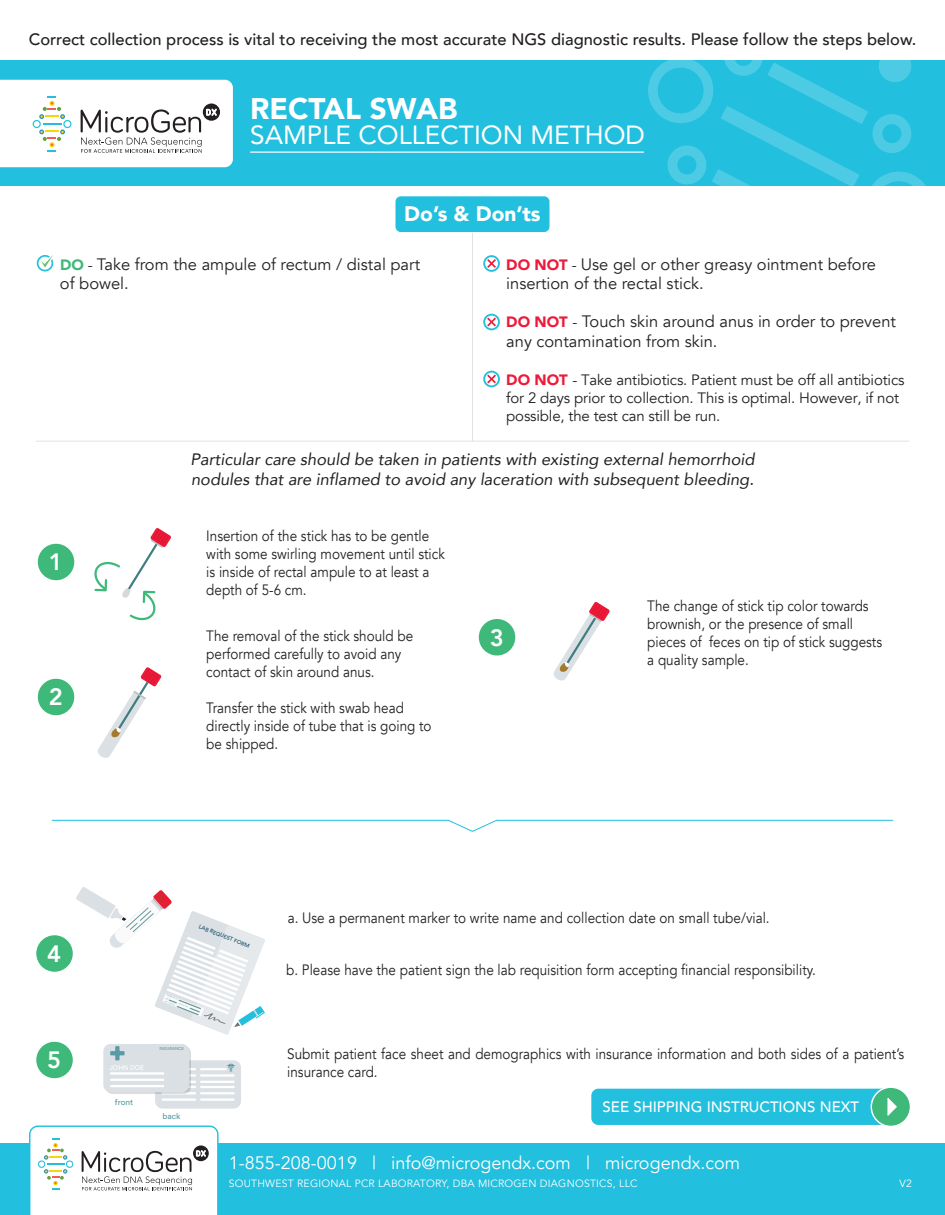
<style>
.page{position:relative;width:945px;height:1215px;background:#fff}
.page>*{position:absolute;margin:0;border:0;box-sizing:border-box;transform-origin:0 0}
.t1{font:900 29.85px "Avenir";color:#fff}
.t2{font:26.25px "Avenir";color:#fff}
.t3{font:800 23.55px "Avenir";color:#fff}
.t4{font:900 21px "Avenir";color:#fff}
.t5{font:18px "Avenir";color:#fff}
.t6{font:16.5px/19.8px "Avenir";color:#231f20}
.t7{font:italic 16.5px/19.8px "Avenir";color:#231f20}
.t8{font:500 16.5px "Avenir";color:#231f20}
.t9{font:15px/18px "Avenir";color:#231f20;scale:.9 1}
.t10{font:15px/18px "Avenir";color:#231f20}
.t11{font:500 15px "Avenir";color:#fff}
.t12{font:10.5px "Avenir";letter-spacing:.02em;color:#fff}
.t13{font:8.4px "Circular Std";color:#5a9ba7}
.t14{font:6.75px "Circular Std";color:#fff}
.t15{font:5.55px "Circular Std";color:#124d63}
.t16{font:4.35px "Circular Std";color:#68999a}
.s1{font-weight:900;font-size:15px;color:#3fb97a}
.s2{font-size:15px}
.s3{font-weight:900;font-size:15px;color:#ed1a3a}
.s4{font-weight:900;color:#ed1a3a}
</style>
<div class="page">
<div style="left:0;top:61px;width:945px;height:125px;background:#22bfde"></div>
<div style="left:0;top:1143px;width:945px;height:72px;background:#22bfde"></div>
<svg style="left:648px;top:60px;width:284px;height:126px"></svg>
<hr style="left:250px;top:152px;width:394px;height:1px;background:#fff">
<svg style="left:37px;top:255px;width:16px;height:16px"></svg>
<div style="left:483px;top:255px;width:17px;height:17px;border:2px solid #22bfde;border-radius:50%"></div>
<svg style="left:487px;top:259px;width:9px;height:9px"></svg>
<div style="left:483px;top:314px;width:17px;height:16px;border:2px solid #22bfde;border-radius:50%"></div>
<svg style="left:487px;top:318px;width:9px;height:8px"></svg>
<div style="left:483px;top:371px;width:17px;height:16px;border:2px solid #22bfde;border-radius:50%"></div>
<svg style="left:487px;top:375px;width:9px;height:8px"></svg>
<hr style="left:472px;top:233px;width:1px;height:208px;background:#e1e2e4">
<hr style="left:36px;top:441px;width:873px;height:1px;background:#e1e2e4">
<div style="left:396px;top:196px;width:153px;height:36px;background:#22bfde;border-radius:5px"></div>
<hr style="left:52px;top:820px;width:396px;height:1px;background:#22bfde">
<hr style="left:497px;top:820px;width:396px;height:1px;background:#22bfde">
<svg style="left:447px;top:819px;width:51px;height:13px"></svg>
<div style="left:37px;top:543px;width:38px;height:38px;background:#3fb97a;border-radius:50%"></div>
<div style="left:36px;top:542px;width:40px;height:40px;border:1px solid #fff;border-radius:50%"></div>
<div style="left:478px;top:618px;width:38px;height:38px;background:#3fb97a;border-radius:50%"></div>
<div style="left:477px;top:618px;width:40px;height:39px;border:1px solid #fff;border-radius:50%"></div>
<div style="left:37px;top:678px;width:38px;height:38px;background:#3fb97a;border-radius:50%"></div>
<div style="left:36px;top:677px;width:40px;height:40px;border:1px solid #fff;border-radius:50%"></div>
<svg style="left:553px;top:602px;width:57px;height:79px"></svg>
<svg style="left:98px;top:667px;width:64px;height:91px"></svg>
<svg style="left:94px;top:528px;width:77px;height:93px"></svg>
<svg style="left:0;top:79px;width:233px;height:89px;background:#ebefee"></svg>
<svg style="left:29px;top:1126px;width:190px;height:89px"></svg>
<div style="left:155px;top:1060px;width:86px;height:49px;background:#dbe0e4;border-radius:7px"></div>
<hr style="left:162px;top:1068px;width:34px;height:2px;background:#fff">
<hr style="left:162px;top:1074px;width:34px;height:3px;background:#fff">
<hr style="left:162px;top:1081px;width:34px;height:2px;background:#fff">
<hr style="left:162px;top:1086px;width:34px;height:2px;background:#fff">
<hr style="left:162px;top:1092px;width:34px;height:2px;background:#fff">
<hr style="left:162px;top:1098px;width:34px;height:3px;background:#fff">
<hr style="left:200px;top:1074px;width:34px;height:3px;background:#fff">
<hr style="left:200px;top:1068px;width:27px;height:2px;background:#fff">
<hr style="left:200px;top:1081px;width:34px;height:2px;background:#fff">
<hr style="left:200px;top:1086px;width:34px;height:2px;background:#fff">
<hr style="left:200px;top:1092px;width:34px;height:2px;background:#fff">
<hr style="left:200px;top:1098px;width:34px;height:3px;background:#fff">
<svg style="left:227px;top:1063px;width:8px;height:9px"></svg>
<svg style="left:105px;top:1046px;width:86px;height:48px"></svg>
<div style="left:103px;top:1044px;width:86px;height:48px;background:#dbe0e4;border-radius:7px"></div>
<svg style="left:110px;top:1046px;width:15px;height:14px"></svg>
<hr style="left:110px;top:1072px;width:54px;height:3px;background:#fff">
<hr style="left:110px;top:1079px;width:54px;height:2px;background:#fff">
<hr style="left:110px;top:1085px;width:54px;height:2px;background:#fff">
<div style="left:36px;top:935px;width:37px;height:37px;background:#3fb97a;border-radius:50%"></div>
<div style="left:35px;top:934px;width:39px;height:39px;border:1px solid #fff;border-radius:50%"></div>
<div style="left:36px;top:1041px;width:37px;height:38px;background:#3fb97a;border-radius:50%"></div>
<div style="left:35px;top:1040px;width:39px;height:40px;border:1px solid #fff;border-radius:50%"></div>
<div style="left:591px;top:1089px;width:308px;height:36px;background:#22bfde;border-radius:7px"></div>
<div style="left:871px;top:1087px;width:39px;height:39px;background:#3fb97a;border-radius:50%"></div>
<div style="left:871px;top:1086px;width:40px;height:41px;border:1px solid #fff;border-radius:50%"></div>
<svg style="left:887px;top:1098px;width:10px;height:18px"></svg>
<svg style="left:76px;top:887px;width:189px;height:148px"></svg>
<p class="t8" style="left:29px;top:25px;width:889px">Correct collection process is vital to receiving the most accurate NGS diagnostic results. Please follow the steps below.</p>
<h1 class="t1" style="left:250px;top:83px;width:209px">RECTAL SWAB</h1>
<h2 class="t2" style="left:250px;top:114px;width:396px">SAMPLE COLLECTION METHOD</h2>
<h3 class="t4" style="left:404px;top:195px;width:138px">Do’s &amp; Don’ts</h3>
<p class="t6" style="left:60px;top:254px;width:362px"><span class="s1">DO</span> <span class="s2">-</span> Take from the ampule of rectum / distal part of bowel.</p>
<p class="t6" style="left:506px;top:254px;width:371px"><span class="s3">DO NOT</span> <span class="s2">-</span> Use gel or other greasy ointment before insertion of the rectal stick.</p>
<p class="t6" style="left:506px;top:312px;width:391px"><span class="s3">DO NOT</span> <span class="s2">-</span> Touch skin around anus in order to prevent any contamination from skin.</p>
<p class="t10" style="left:506px;top:372px;width:400px"><span class="s4">DO NOT</span> - Take antibiotics. Patient must be off all antibiotics for 2 days prior to collection. This is optimal. However, if not possible, the test can still be run.</p>
<h3 class="t3" style="left:49px;top:544px;width:15px">1</h3>
<h3 class="t3" style="left:49px;top:679px;width:15px">2</h3>
<h3 class="t3" style="left:47px;top:935px;width:15px">4</h3>
<p class="t7" style="left:190px;top:449px;width:566px">Particular care should be taken in patients with existing external hemorrhoid nodules that are inflamed to avoid any laceration with subsequent bleeding.</p>
<p class="t9" style="left:206px;top:527px;width:267px">Insertion of the stick has to be gentle with some swirling movement until stick is inside of rectal ampule to at least a depth of 5-6 cm.</p>
<p class="t9" style="left:206px;top:627px;width:231px">The removal of the stick should be performed carefully to avoid any contact of skin around anus.</p>
<p class="t9" style="left:206px;top:699px;width:252px">Transfer the stick with swab head directly inside of tube that is going to be shipped.</p>
<h3 class="t3" style="left:490px;top:619px;width:15px">3</h3>
<p class="t9" style="left:647px;top:597px;width:263px">The change of stick tip color towards brownish, or the presence of small pieces of feces on tip of stick suggests a quality sample.</p>
<p class="t15" style="left:200px;top:923px;width:56px;rotate:21deg">LAB REQUEST FORM</p>
<p class="t9" style="left:288px;top:909px;width:537px">a. Use a permanent marker to write name and collection date on small tube/vial.</p>
<p class="t9" style="left:286px;top:961px;width:590px">b. Please have the patient sign the lab requisition form accepting financial responsibility.</p>
<p class="t16" style="left:159px;top:1046px;width:26px">INSURANCE</p>
<h3 class="t3" style="left:47px;top:1042px;width:15px">5</h3>
<p class="t9" style="left:287px;top:1045px;width:687px">Submit patient face sheet and demographics with insurance information and both sides of a patient’s insurance card.</p>
<p class="t11" style="left:602px;top:1094px;width:258px">SEE SHIPPING INSTRUCTIONS NEXT</p>
<p class="t14" style="left:109px;top:1064px;width:36px">JOHN DOE</p>
<p class="t13" style="left:115px;top:1097px;width:20px">front</p>
<p class="t13" style="left:163px;top:1111px;width:20px">back</p>
<p class="t5" style="left:229px;top:1152px;width:513px">1-855-208-0019 | info@microgendx.com | microgendx.com</p>
<p class="t12" style="left:229px;top:1177px;width:410px">SOUTHWEST REGIONAL PCR LABORATORY, DBA MICROGEN DIAGNOSTICS, LLC</p>
<p class="t12" style="left:900px;top:1177px;width:14px">V2</p>
</div>
